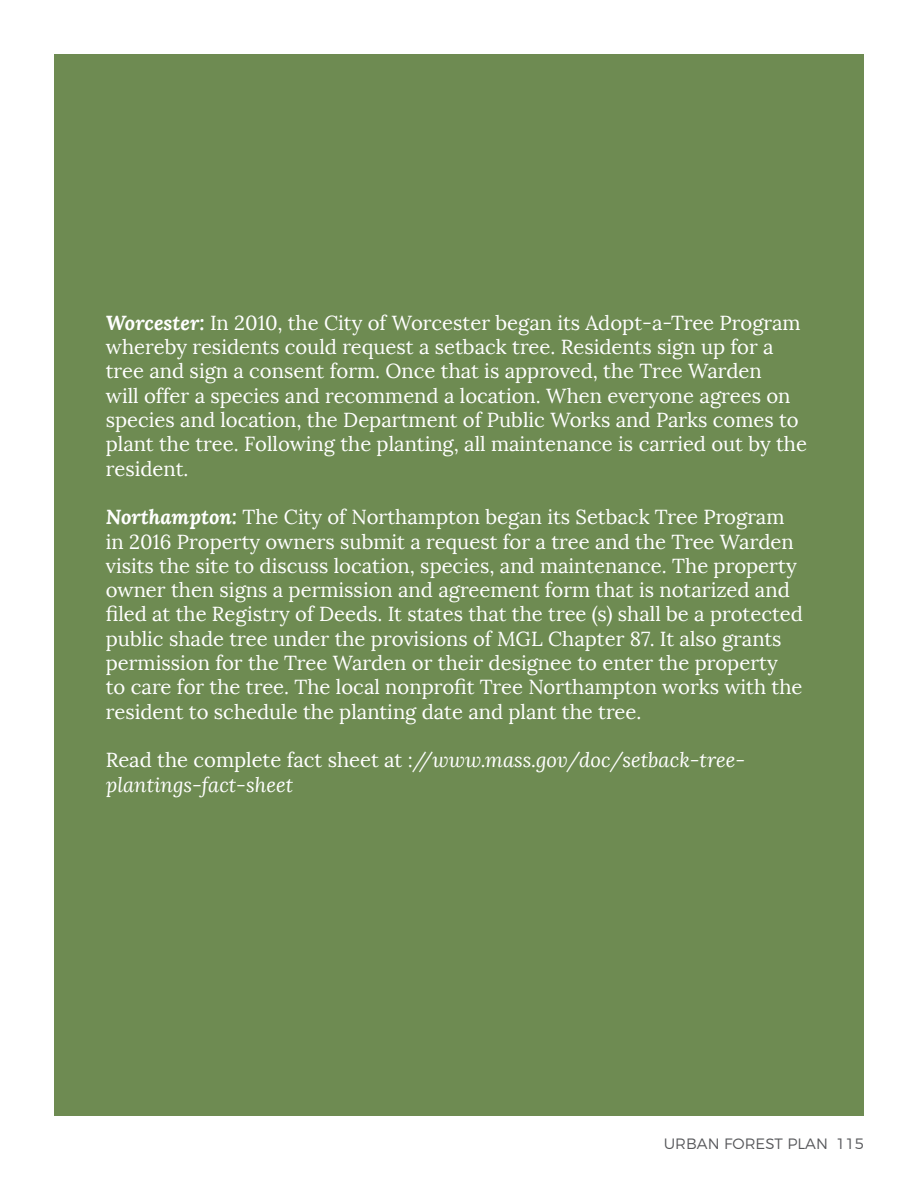
<style>
.page{position:relative;width:918px;height:1188px;background:#fff}
.page>*{position:absolute;margin:0;border:0;box-sizing:border-box;transform-origin:0 0}
.Callout_Box_Text_wit{font:20.25px/24.3px "Lora";color:#fff}
.Callout_Box_Text_wit-2{font:italic 20.25px/24.3px "Lora";color:#fff}
.t1{font:300 15px "Montserrat";color:#57585b}
.s1{font-weight:700;font-style:italic}
.s2{font-style:normal}
</style>
<div class="page">
<div style="left:54px;top:54px;width:810px;height:1061px;background:#6e8b52"></div>
<p class="Callout_Box_Text_wit" style="left:106px;top:311px;width:703px"><span class="s1">Worcester:</span> In 2010, the City of Worcester began its Adopt-a-Tree Program whereby residents could request a setback tree. Residents sign up for a tree and sign a consent form. Once that is approved, the Tree Warden<br>will offer a species and recommend a location. When everyone agrees on species and location, the Department of Public Works and Parks comes to plant the tree. Following the planting, all maintenance is carried out by the resident.</p>
<p class="Callout_Box_Text_wit" style="left:106px;top:505px;width:699px"><span class="s1">Northampton:</span> The City of Northampton began its Setback Tree Program in 2016 Property owners submit a request for a tree and the Tree Warden visits the site to discuss location, species, and maintenance. The property owner then signs a permission and agreement form that is notarized and filed at the Registry of Deeds. It states that the tree (s) shall be a protected public shade tree under the provisions of MGL Chapter 87. It also grants permission for the Tree Warden or their designee to enter the property<br>to care for the tree. The local nonprofit Tree Northampton works with the resident to schedule the planting date and plant the tree.</p>
<p class="Callout_Box_Text_wit-2" style="left:106px;top:748px;width:641px"><span class="s2">Read the complete fact sheet at :</span>//www.mass.gov/doc/setback-tree&shy;plantings-fact-sheet</p>
<p class="t1" style="left:664px;top:1131px;width:166px">URBAN FOREST PLAN</p>
<p class="t1" style="left:836px;top:1131px;width:29px">115</p>
</div>
